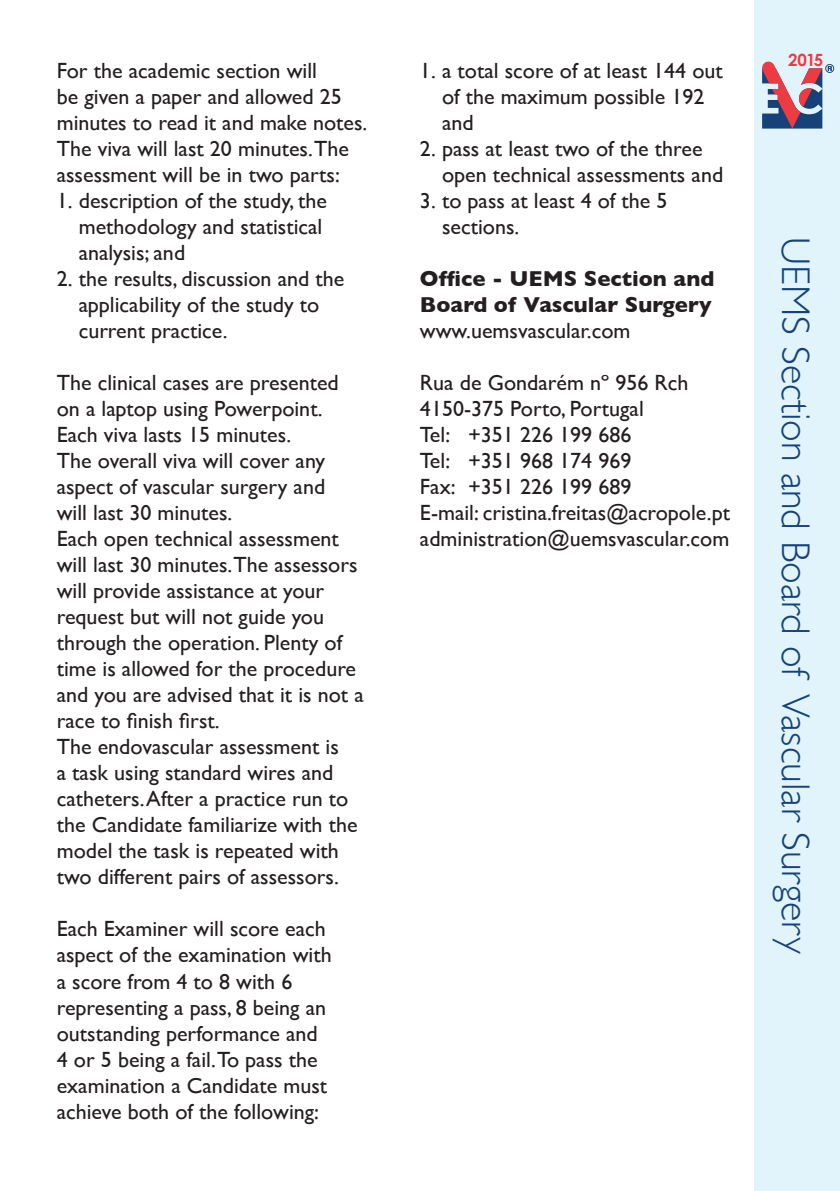
<style>
.page{position:relative;width:840px;height:1191px;background:#fff}
.page>*{position:absolute;margin:0;border:0;box-sizing:border-box;transform-origin:0 0}
.t1{font:300 40px "Gill Sans";color:#164279}
.t2{font:22px/26px "Gill Sans";color:#231f20}
.t3{font:700 22px/26px "Gill Sans";color:#231f20}
.t4{font:700 16.8px "Century Gothic";color:#ee3a41}
</style>
<div class="page">
<div style="left:754px;top:0;width:85px;height:1191px;background:#e1f4fc"></div>
<svg style="left:762px;top:61px;width:71px;height:68px"></svg>
<p class="t2" style="left:57px;top:57px;width:312px">For the academic section will<br>be given a paper and allowed 25 minutes to read it and make notes.<br>The viva will last 20 minutes.The assessment will be in two parts:</p>
<p class="t2" style="left:79px;top:187px;width:249px;text-indent:-22px">1. description of the study, the methodology and statistical analysis; and</p>
<p class="t2" style="left:79px;top:265px;width:267px;text-indent:-22px">2. the results, discussion and the applicability of the study to current practice.</p>
<p class="t2" style="left:57px;top:369px;width:308px">The clinical cases are presented on a laptop using Powerpoint.<br>Each viva lasts 15 minutes.<br>The overall viva will cover any aspect of vascular surgery and<br>will last 30 minutes.<br>Each open technical assessment will last 30 minutes.The assessors will provide assistance at your request but will not guide you through the operation. Plenty of time is allowed for the procedure and you are advised that it is not a race to finish first.<br>The endovascular assessment is<br>a task using standard wires and catheters. After a practice run to the Candidate familiarize with the model the task is repeated with two different pairs of assessors.</p>
<p class="t2" style="left:57px;top:915px;width:276px">Each Examiner will score each aspect of the examination with a score from 4 to 8 with 6 representing a pass, 8 being an outstanding performance and<br>4 or 5 being a fail.To pass the examination a Candidate must achieve both of the following:</p>
<p class="t2" style="left:442px;top:58px;width:282px;text-indent:-22px">1. a total score of at least 144 out of the maximum possible 192 and</p>
<p class="t2" style="left:442px;top:136px;width:282px;text-indent:-22px">2. pass at least two of the three open technical assessments and</p>
<p class="t2" style="left:442px;top:188px;width:227px;text-indent:-22px">3. to pass at least 4 of the 5 sections.</p>
<p class="t3" style="left:420px;top:265px;width:296px">Office - UEMS Section and<br>Board of Vascular Surgery</p>
<p class="t2" style="left:420px;top:318px;width:212px">www.uemsvascular.com</p>
<p class="t2" style="left:420px;top:370px;width:311px">Rua de Gondarém nº 956 Rch<br>4150-375 Porto, Portugal<br>Tel: +351 226 199 686<br>Tel: +351 968 174 969<br>Fax: +351 226 199 689<br>E-mail: cristina.freitas@acropole.pt administration@uemsvascular.com</p>
<p class="t4" style="left:787px;top:49px;width:37px">2015</p>
<h1 class="t1" style="left:826px;top:237px;width:718px;rotate:90deg">UEMS Section and Board of Vascular Surgery</h1>
</div>
